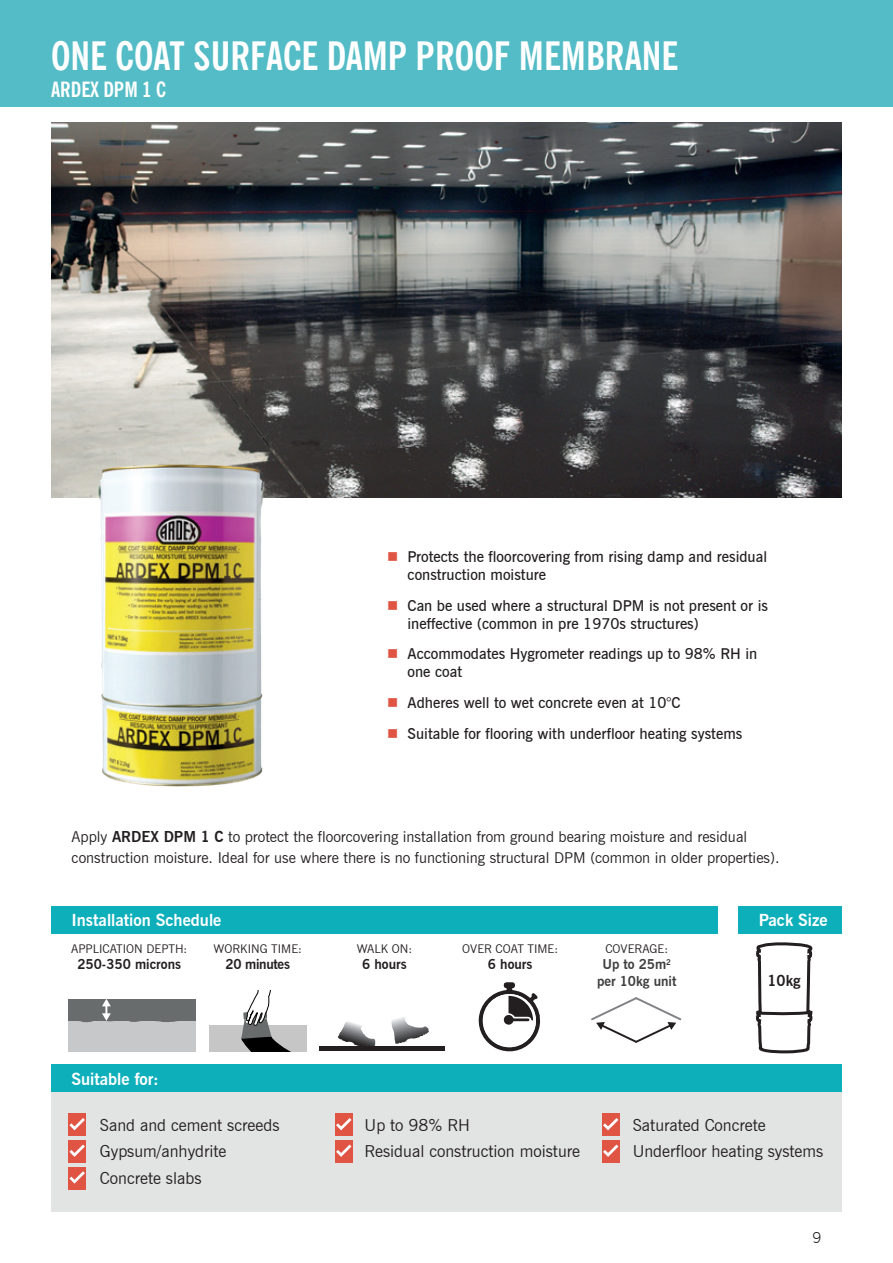
<style>
.page{position:relative;width:893px;height:1263px;background:#fff}
.page>*{position:absolute;margin:0;border:0;box-sizing:border-box;transform-origin:0 0}
.t1{font:700 condensed 39px "News Gothic BT";color:#fff}
.t2{font:700 condensed 21px "News Gothic BT";color:#fff}
.t3{font:16.5px/26.5px "News Gothic BT";color:#231f20}
.t4{font:700 16.5px "News Gothic BT";color:#fff}
.t5{font:600 15px/18px "News Gothic BT";color:#231f20}
.t6{font:15px/21px "News Gothic BT";color:#231f20}
.t7{font:700 15px "News Gothic BT";color:#231f20}
.t8{font:300 15px "News Gothic BT";color:#231f20}
.t9{font:700 13.5px "News Gothic BT";color:#231f20}
.t10{font:700 13.5px/16.5px "News Gothic BT";color:#3e3e3f;text-align:center}
.t11{font:700 13.5px "News Gothic BT";letter-spacing:-.02em;color:#231f20}
.t12{font:12px "News Gothic BT";color:#231f20}
.s1{color:#e05444}
.s2{font-weight:700}
</style>
<div class="page">
<img style="left:51px;top:122px;width:791px;height:375px">
<div style="left:51px;top:1092px;width:791px;height:120px;background:#e2e3e3"></div>
<div style="left:51px;top:1064px;width:791px;height:28px;background:#0dafbb"></div>
<div style="left:51px;top:905px;width:667px;height:28px;background:#0dafbb"></div>
<div style="left:738px;top:905px;width:104px;height:28px;background:#0dafbb"></div>
<svg style="left:756px;top:942px;width:57px;height:112px"></svg>
<div style="left:0;top:0;width:893px;height:107px;background:#53bcc6"></div>
<svg style="left:478px;top:982px;width:63px;height:70px"></svg>
<svg style="left:591px;top:997px;width:91px;height:46px"></svg>
<div style="left:320px;top:1046px;width:124px;height:5px;background:#231f20"></div>
<svg style="left:391px;top:1017px;width:38px;height:27px"></svg>
<svg style="left:338px;top:1021px;width:37px;height:25px"></svg>
<img style="left:90px;top:457px;width:184px;height:330px">
<div style="left:68px;top:999px;width:127px;height:53px;background:#c7c8ca"></div>
<div style="left:68px;top:999px;width:127px;height:21px;background:#686c6d"></div>
<svg style="left:68px;top:999px;width:124px;height:23px"></svg>
<div style="left:209px;top:1025px;width:98px;height:27px;background:#c6c6c6"></div>
<svg style="left:241px;top:990px;width:50px;height:62px"></svg>
<div style="left:68px;top:1113px;width:18px;height:23px;background:#e05444"></div>
<svg style="left:69px;top:1118px;width:16px;height:13px"></svg>
<div style="left:335px;top:1113px;width:18px;height:23px;background:#e05444"></div>
<svg style="left:336px;top:1118px;width:16px;height:13px"></svg>
<div style="left:602px;top:1113px;width:17px;height:23px;background:#e05444"></div>
<svg style="left:603px;top:1115px;width:17px;height:17px"></svg>
<div style="left:68px;top:1140px;width:18px;height:22px;background:#e05444"></div>
<svg style="left:69px;top:1144px;width:16px;height:13px"></svg>
<div style="left:335px;top:1140px;width:18px;height:22px;background:#e05444"></div>
<svg style="left:336px;top:1144px;width:16px;height:13px"></svg>
<div style="left:602px;top:1140px;width:17px;height:22px;background:#e05444"></div>
<svg style="left:603px;top:1142px;width:17px;height:17px"></svg>
<div style="left:68px;top:1167px;width:18px;height:22px;background:#e05444"></div>
<svg style="left:69px;top:1171px;width:16px;height:13px"></svg>
<h1 class="t1" style="left:51px;top:32px;width:629px">ONE COAT SURFACE DAMP PROOF MEMBRANE</h1>
<h2 class="t2" style="left:51px;top:76px;width:116px">ARDEX DPM 1 C</h2>
<p class="t5" style="left:407px;top:547px;width:361px;text-indent:-20px"><span class="s1">■</span> Protects the floorcovering from rising damp and residual construction moisture</p>
<p class="t5" style="left:407px;top:596px;width:362px;text-indent:-20px"><span class="s1">■</span> Can be used where a structural DPM is not present or is ineffective (common in pre 1970s structures)</p>
<p class="t5" style="left:407px;top:645px;width:351px;text-indent:-20px"><span class="s1">■</span> Accommodates Hygrometer readings up to 98% RH in one coat</p>
<p class="t5" style="left:387px;top:694px;width:295px"><span class="s1">■</span> Adheres well to wet concrete even at 10°C</p>
<p class="t5" style="left:387px;top:724px;width:357px"><span class="s1">■</span> Suitable for flooring with underfloor heating systems</p>
<p class="t6" style="left:72px;top:826px;width:709px">Apply <span class="s2">ARDEX DPM 1 C</span> to protect the floorcovering installation from ground bearing moisture and residual construction moisture. Ideal for use where there is no functioning structural DPM (common in older properties).</p>
<p class="t4" style="left:71px;top:910px;width:151px">Installation Schedule</p>
<p class="t4" style="left:759px;top:910px;width:71px">Pack Size</p>
<p class="t12" style="left:214px;top:941px;width:90px">WORKING TIME:</p>
<p class="t11" style="left:225px;top:956px;width:66px">20 minutes</p>
<p class="t12" style="left:71px;top:941px;width:118px">APPLICATION DEPTH:</p>
<p class="t9" style="left:77px;top:956px;width:105px">250-350 microns</p>
<p class="t12" style="left:357px;top:941px;width:57px">WALK ON:</p>
<p class="t9" style="left:362px;top:956px;width:46px">6 hours</p>
<p class="t12" style="left:462px;top:941px;width:97px">OVER COAT TIME:</p>
<p class="t9" style="left:488px;top:956px;width:46px">6 hours</p>
<p class="t12" style="left:605px;top:941px;width:64px">COVERAGE:</p>
<p class="t10" style="left:597px;top:956px;width:81px">Up to 25m<sup>2 </sup>per 10kg unit</p>
<p class="t7" style="left:767px;top:972px;width:35px">10kg</p>
<p class="t4" style="left:71px;top:1069px;width:89px">Suitable for:</p>
<p class="t3" style="left:100px;top:1111px;width:181px">Sand and cement screeds<br>Gypsum/anhydrite<br>Concrete slabs</p>
<p class="t3" style="left:365px;top:1111px;width:217px">Up to 98% RH<br>Residual construction moisture</p>
<p class="t3" style="left:633px;top:1111px;width:192px">Saturated Concrete<br>Underfloor heating systems</p>
<p class="t8" style="left:812px;top:1229px;width:10px">9</p>
</div>
